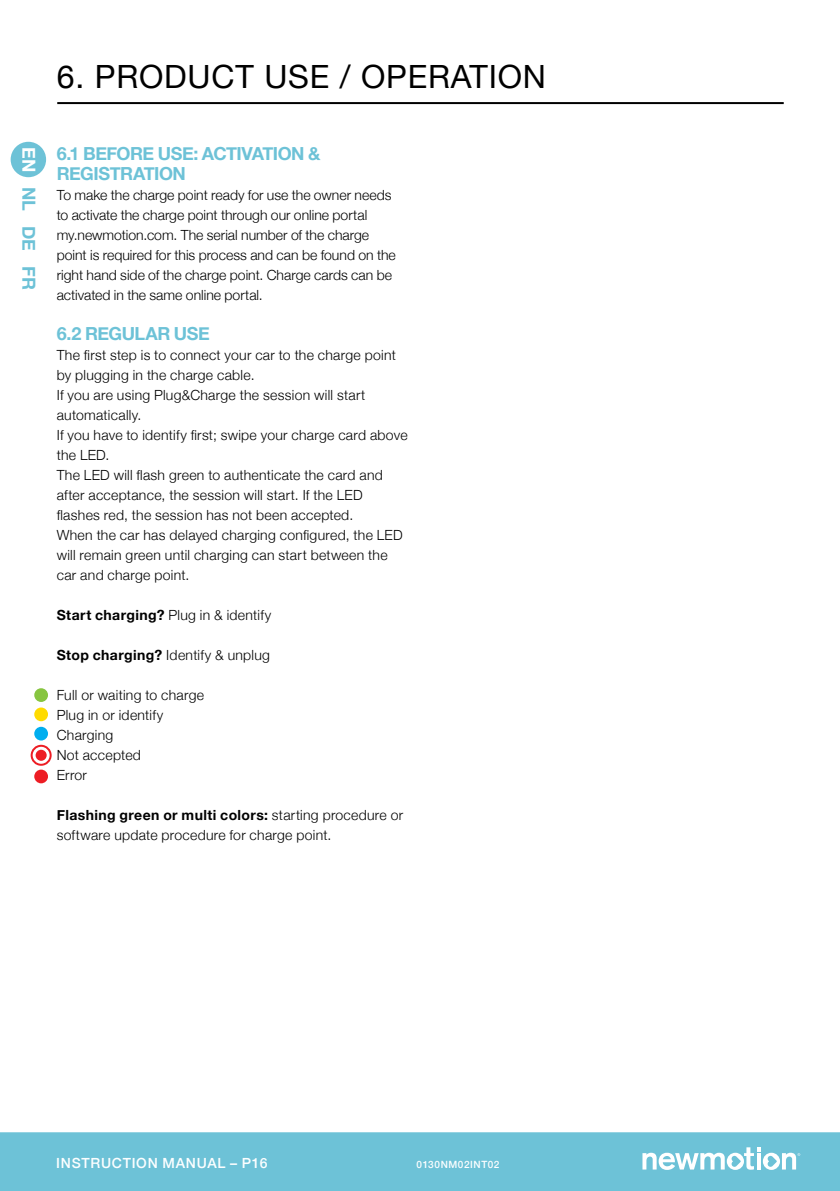
<style>
.page{position:relative;width:840px;height:1191px;background:#fff}
.page>*{position:absolute;margin:0;border:0;box-sizing:border-box;transform-origin:0 0}
.t1{font:32px "Helvetica Neue";letter-spacing:.025em;color:#000}
.t2{font:700 18px/20px "Helvetica Neue";letter-spacing:-.025em;color:#6dc2d7}
.t3{font:300 14px/20px "Helvetica Neue";letter-spacing:.015em;color:#000}
.t4{font:500 14px "Helvetica Neue";letter-spacing:.05em;color:#fcfeff}
.t5{font:500 10px "Helvetica Neue";letter-spacing:.055em;color:#fcfeff}
.s1{color:#fff}
.s2{font-weight:700}
</style>
<div class="page">
<div style="left:0;top:1132px;width:839px;height:59px;background:#6dc2d7"></div>
<svg style="left:642px;top:1147px;width:157px;height:22px"></svg>
<hr style="left:57px;top:102px;width:726px;height:2px;background:#000">
<div style="left:34px;top:688px;width:14px;height:14px;background:#87c540;border-radius:50%"></div>
<div style="left:34px;top:707px;width:14px;height:14px;background:#ffdb00;border-radius:50%"></div>
<div style="left:34px;top:727px;width:14px;height:13px;background:#00aeef;border-radius:50%"></div>
<div style="left:34px;top:769px;width:14px;height:14px;background:#ed1d24;border-radius:50%"></div>
<div style="left:36px;top:749px;width:11px;height:12px;background:#ed1d24;border-radius:50%"></div>
<div style="left:31px;top:745px;width:21px;height:20px;border:2px solid #ed1d24;border-radius:50%"></div>
<div style="left:11px;top:142px;width:35px;height:35px;background:#6dc2d7;border-radius:50%"></div>
<h1 class="t1" style="left:57px;top:54px;width:490px">6. PRODUCT USE / OPERATION</h1>
<p class="t2" style="left:38px;top:147px;width:144px;rotate:90deg"><span class="s1">EN</span> NL DE FR</p>
<p class="t2" style="left:57px;top:144px;width:265px">6.1 BEFORE USE: ACTIVATION &amp;<br>REGISTRATION</p>
<p class="t3" style="left:57px;top:184px;width:340px">To make the charge point ready for use the owner needs to activate the charge point through our online portal my.newmotion.com. The serial number of the charge point is required for this process and can be found on the right hand side of the charge point. Charge cards can be activated in the same online portal.</p>
<p class="t2" style="left:57px;top:324px;width:154px">6.2 REGULAR USE</p>
<p class="t3" style="left:57px;top:344px;width:352px">The first step is to connect your car to the charge point by plugging in the charge cable.<br>If you are using Plug&amp;Charge the session will start automatically.<br>If you have to identify first; swipe your charge card above the LED.<br>The LED will flash green to authenticate the card and after acceptance, the session will start. If the LED flashes red, the session has not been accepted.<br>When the car has delayed charging configured, the LED will remain green until charging can start between the car and charge point.</p>
<p class="t3" style="left:57px;top:604px;width:216px"><span class="s2">Start charging?</span> Plug in &amp; identify</p>
<p class="t3" style="left:57px;top:644px;width:215px"><span class="s2">Stop charging?</span> Identify &amp; unplug</p>
<p class="t3" style="left:57px;top:684px;width:149px">Full or waiting to charge<br>Plug in or identify<br>Charging<br>Not accepted<br>Error</p>
<p class="t3" style="left:57px;top:804px;width:348px"><span class="s2">Flashing green or multi colors:</span> starting procedure or software update procedure for charge point.</p>
<p class="t4" style="left:56px;top:1152px;width:213px">INSTRUCTION MANUAL – P16</p>
<p class="t5" style="left:416px;top:1156px;width:84px">0130NM02INT02</p>
</div>
